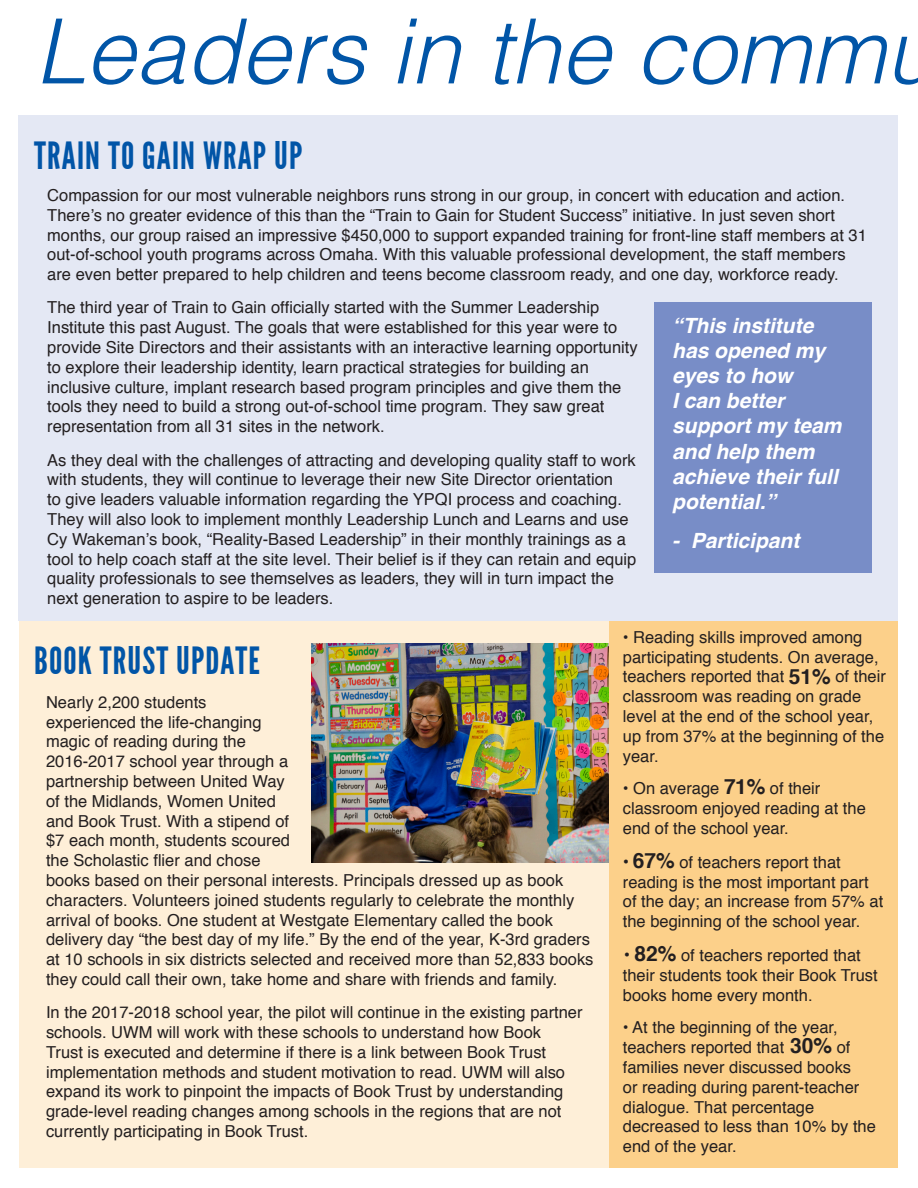
<style>
.page{position:relative;width:918px;height:1188px;background:#fff}
.page>*{position:absolute;margin:0;border:0;box-sizing:border-box;transform-origin:0 0}
.t1{font:italic 300 90px "Helvetica";color:#0155a7}
.t2{font:37.5px "League Gothic";letter-spacing:.03em;color:#0155a7}
.Body_copy{font:italic 700 21px/25.2px "Helvetica";color:#fff}
.Body_copy-2{font:16.5px/19.8px "Helvetica";color:#231f20}
.s1{font-weight:700;font-size:21px}
.s2{font-size:18px}
</style>
<div class="page">
<div style="left:19px;top:621px;width:879px;height:547px;background:#feefd8"></div>
<img style="left:312px;top:644px;width:297px;height:219px">
<div style="left:609px;top:621px;width:289px;height:547px;background:#fcd08a"></div>
<div style="left:19px;top:116px;width:879px;height:505px;background:#e4e8f4"></div>
<div style="left:654px;top:302px;width:217px;height:271px;background:#788dc7"></div>
<p class="t1" style="left:35px;top:-25px;width:902px">Leaders in the commu</p>
<p class="t2" style="left:34px;top:134px;width:269px">TRAIN TO GAIN WRAP UP</p>
<p class="Body_copy-2" style="left:47px;top:186px;width:821px">Compassion for our most vulnerable neighbors runs strong in our group, in concert with education and action.<br>There’s no greater evidence of this than the “Train to Gain for Student Success” initiative. In just seven short months, our group raised an impressive $450,000 to support expanded training for front-line staff members at 31 out-of-school youth programs across Omaha. With this valuable professional development, the staff members are even better prepared to help children and teens become classroom ready, and one day, workforce ready.</p>
<p class="Body_copy-2" style="left:47px;top:298px;width:592px">The third year of Train to Gain officially started with the Summer Leadership Institute this past August. The goals that were established for this year were to provide Site Directors and their assistants with an interactive learning opportunity to explore their leadership identity, learn practical strategies for building an inclusive culture, implant research based program principles and give them the tools they need to build a strong out-of-school time program. They saw great representation from all 31 sites in the network.</p>
<p class="Body_copy-2" style="left:47px;top:450px;width:591px">As they deal with the challenges of attracting and developing quality staff to work with students, they will continue to leverage their new Site Director orientation<br>to give leaders valuable information regarding the YPQI process and coaching.<br>They will also look to implement monthly Leadership Lunch and Learns and use Cy Wakeman’s book, “Reality-Based Leadership” in their monthly trainings as a tool to help coach staff at the site level. Their belief is if they can retain and equip quality professionals to see themselves as leaders, they will in turn impact the next generation to aspire to be leaders.</p>
<p class="Body_copy" style="left:672px;top:313px;width:171px">“This institute has opened my eyes to how<br>I can better support my team and help them achieve their full potential.”</p>
<p class="Body_copy" style="left:672px;top:528px;width:129px">- Participant</p>
<p class="t2" style="left:34px;top:639px;width:227px">BOOK TRUST UPDATE</p>
<p class="Body_copy-2" style="left:46px;top:693px;width:549px">Nearly 2,200 students<br>experienced the life-changing<br>magic of reading during the<br>2016-2017 school year through a<br>partnership between United Way<br>of the Midlands, Women United<br>and Book Trust. With a stipend of<br>$7 each month, students scoured<br>the Scholastic flier and chose<br>books based on their personal interests. Principals dressed up as book characters. Volunteers joined students regularly to celebrate the monthly arrival of books. One student at Westgate Elementary called the book delivery day “the best day of my life.” By the end of the year, K-3rd graders at 10 schools in six districts selected and received more than 52,833 books they could call their own, take home and share with friends and family.</p>
<p class="Body_copy-2" style="left:46px;top:1003px;width:538px">In the 2017-2018 school year, the pilot will continue in the existing partner schools. UWM will work with these schools to understand how Book<br>Trust is executed and determine if there is a link between Book Trust implementation methods and student motivation to read. UWM will also expand its work to pinpoint the impacts of Book Trust by understanding grade-level reading changes among schools in the regions that are not currently participating in Book Trust.</p>
<p class="Body_copy-2" style="left:623px;top:628px;width:265px">• Reading skills improved among participating students. On average, teachers reported that <span class="s1">51%</span> of their classroom was reading on grade level at the end of the school year, up from 37% at the beginning of the year.</p>
<p class="Body_copy-2" style="left:623px;top:779px;width:245px">• On average <span class="s1">71%</span> of their classroom enjoyed reading at the end of the school year.</p>
<p class="Body_copy-2" style="left:623px;top:853px;width:262px"><span class="s2">•</span> <span class="s1">67%</span> of teachers report that reading is the most important part of the day; an increase from 57% at the beginning of the school year.</p>
<p class="Body_copy-2" style="left:623px;top:946px;width:256px"><span class="s2">•</span> <span class="s1">82%</span> of teachers reported that their students took their Book Trust books home every month.</p>
<p class="Body_copy-2" style="left:623px;top:1018px;width:255px">• At the beginning of the year, teachers reported that <span class="s1">30%</span> of families never discussed books<br>or reading during parent-teacher dialogue. That percentage decreased to less than 10% by the end of the year.</p>
</div>
